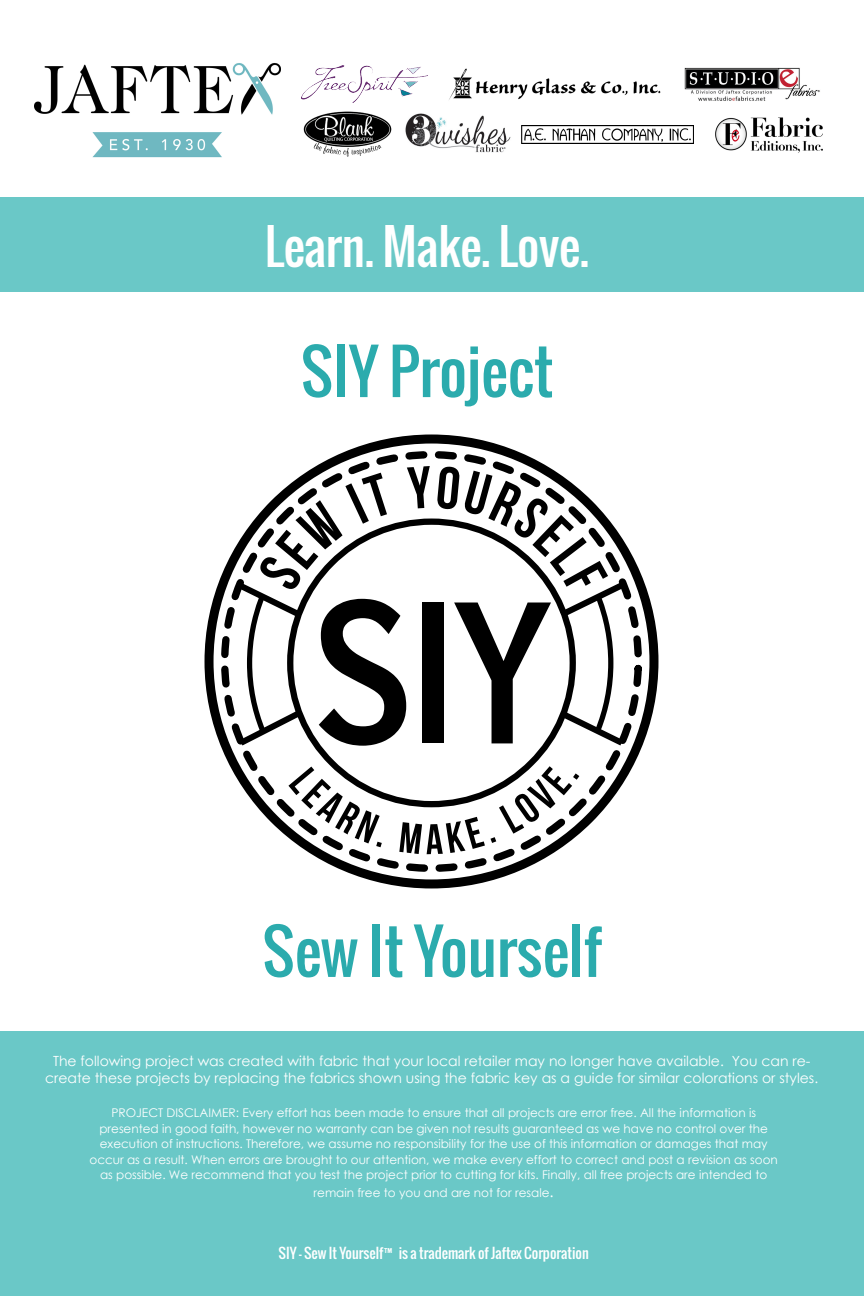
<style>
.page{position:relative;width:864px;height:1296px;background:#fff}
.page>*{position:absolute;margin:0;border:0;box-sizing:border-box;transform-origin:0 0}
.FreeSpirit_Pattern_S{font:60px "Oswald";color:#2babad}
.FreeSpirit_Pattern_S-2{font:48px "Oswald";letter-spacing:-.01em;color:#fff}
.t1{font:14px/16.8px "Century Gothic";color:#fff;text-align:center}
.Kaffe_Pattern_SKU_11{font:14px "Oswald";color:#fff}
.Kaffe_Pattern_SKU_11-2{font:12px/15.4px "Century Gothic";color:#fff;text-align:center}
.s1{font-size:15.2px}
.s2{font-size:12px}
</style>
<div class="page">
<div style="left:0;top:1031px;width:864px;height:265px;background:#6ac8c7"></div>
<div style="left:0;top:198px;width:864px;height:94px;background:#6ac8c7"></div>
<svg style="left:205px;top:435px;width:453px;height:453px"></svg>
<svg style="left:287px;top:519px;width:289px;height:288px"></svg>
<svg style="left:239px;top:466px;width:191px;height:280px"></svg>
<svg style="left:437px;top:466px;width:186px;height:279px"></svg>
<svg style="left:288px;top:767px;width:94px;height:80px"></svg>
<svg style="left:399px;top:817px;width:86px;height:37px"></svg>
<svg style="left:491px;top:766px;width:88px;height:77px"></svg>
<img style="left:405px;top:113px;width:106px;height:40px">
<img style="left:522px;top:126px;width:172px;height:17px">
<img style="left:715px;top:117px;width:108px;height:36px">
<img style="left:684px;top:67px;width:136px;height:34px">
<img style="left:303px;top:111px;width:89px;height:46px">
<img style="left:449px;top:68px;width:212px;height:32px">
<img style="left:302px;top:66px;width:126px;height:36px">
<img style="left:34px;top:63px;width:246px;height:95px">
<p class="FreeSpirit_Pattern_S-2" style="left:265px;top:210px;width:326px">Learn. Make. Love.</p>
<p class="FreeSpirit_Pattern_S" style="left:301px;top:326px;width:254px">SIY Project</p>
<p class="FreeSpirit_Pattern_S" style="left:262px;top:906px;width:341px">Sew It Yourself</p>
<p class="t1" style="left:45px;top:1053px;width:775px">The following project was created with fabric that your local retailer may no longer have available. You can re&shy;create these projects by replacing the fabrics shown using the fabric key as a guide for similar colorations or styles.</p>
<p class="Kaffe_Pattern_SKU_11-2" style="left:90px;top:1105px;width:690px">PROJECT DISCLAIMER: Every effort has been made to ensure that all projects are error free. All the information is presented in good faith, however no warranty can be given not results guaranteed as we have no control over the execution of instructions. Therefore, we assume no responsibility for the use of this information or damages that may occur as a result. When errors are brought to our attention, we make every effort to correct and post a revision as soon as possible. We recommend that you test the project prior to cutting for kits. Finally, all free projects are intended to</p>
<p class="Kaffe_Pattern_SKU_11-2" style="left:314px;top:1185px;width:242px">remain free to you and are not for resale<span class="s1">.</span></p>
<p class="Kaffe_Pattern_SKU_11" style="left:278px;top:1243px;width:312px">SIY - Sew It Yourself<span class="s2">™</span> is a trademark of Jaftex Corporation</p>
</div>
